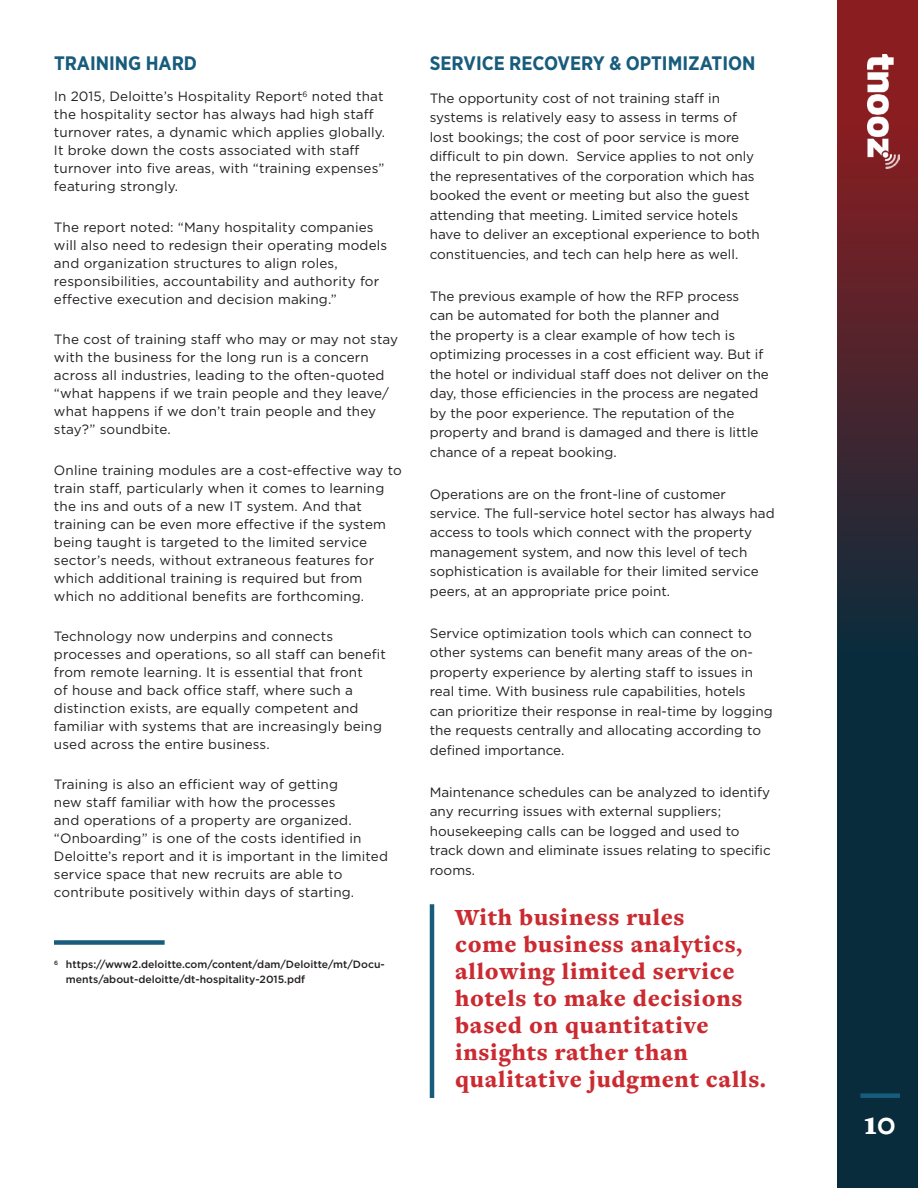
<style>
.page{position:relative;width:918px;height:1188px;background:#fff}
.page>*{position:absolute;margin:0;border:0;box-sizing:border-box;transform-origin:0 0}
.t1{font:900 33px "Freight Text Pro";color:#fff}
.t2{font:900 24px/27px "Freight Text Pro";letter-spacing:.03em;color:#ca2a30}
.t3{font:700 19.5px "Gotham Narrow";color:#185c7d}
.t4{font:13.5px/18px "Gotham";color:#231f20}
.t5{font:500 10.5px/15px "Gotham";color:#231f20}
</style>
<div class="page">
<svg style="left:838px;top:0;width:80px;height:1188px;background:#2f2733"></svg>
<img style="left:867px;top:54px;width:32px;height:115px">
<div style="left:860px;top:1093px;width:40px;height:5px;background:#185c7d"></div>
<div style="left:54px;top:940px;width:111px;height:5px;background:#185c7d"></div>
<hr style="left:430px;top:904px;width:4px;height:194px;background:#185c7d">
<h3 class="t3" style="left:54px;top:50px;width:145px">TRAINING HARD</h3>
<p class="t4" style="left:54px;top:87px;width:333px">In 2015, Deloitte’s Hospitality Report<sup>6</sup> noted that the hospitality sector has always had high staff turnover rates, a dynamic which applies globally.<br>It broke down the costs associated with staff turnover into five areas, with “training expenses” featuring strongly.</p>
<p class="t4" style="left:54px;top:218px;width:335px">The report noted: “Many hospitality companies will also need to redesign their operating models and organization structures to align roles, responsibilities, accountability and authority for effective execution and decision making.”</p>
<p class="t4" style="left:54px;top:330px;width:346px">The cost of training staff who may or may not stay with the business for the long run is a concern across all industries, leading to the often-quoted “what happens if we train people and they leave/ what happens if we don’t train people and they stay?” soundbite.</p>
<p class="t4" style="left:54px;top:460px;width:349px">Online training modules are a cost-effective way to train staff, particularly when it comes to learning the ins and outs of a new IT system. And that training can be even more effective if the system being taught is targeted to the limited service sector’s needs, without extraneous features for which additional training is required but from which no additional benefits are forthcoming.</p>
<p class="t4" style="left:54px;top:627px;width:334px">Technology now underpins and connects processes and operations, so all staff can benefit from remote learning. It is essential that front<br>of house and back office staff, where such a distinction exists, are equally competent and familiar with systems that are increasingly being used across the entire business.</p>
<p class="t4" style="left:54px;top:775px;width:336px">Training is also an efficient way of getting<br>new staff familiar with how the processes<br>and operations of a property are organized. “Onboarding” is one of the costs identified in Deloitte’s report and it is important in the limited service space that new recruits are able to contribute positively within days of starting.</p>
<p class="t5" style="left:66px;top:957px;width:320px;text-indent:-12px"><sup>6</sup> https://www2.deloitte.com/content/dam/Deloitte/mt/Docu&shy;ments/about-deloitte/dt-hospitality-2015.pdf</p>
<h3 class="t3" style="left:430px;top:50px;width:327px">SERVICE RECOVERY &amp; OPTIMIZATION</h3>
<p class="t4" style="left:430px;top:88px;width:332px;line-height:19.5px">The opportunity cost of not training staff in systems is relatively easy to assess in terms of lost bookings; the cost of poor service is more difficult to pin down. Service applies to not only the representatives of the corporation which has booked the event or meeting but also the guest attending that meeting. Limited service hotels have to deliver an exceptional experience to both constituencies, and tech can help here as well.</p>
<p class="t4" style="left:430px;top:286px;width:341px;line-height:19.5px">The previous example of how the RFP process<br>can be automated for both the planner and<br>the property is a clear example of how tech is optimizing processes in a cost efficient way. But if the hotel or individual staff does not deliver on the day, those efficiencies in the process are negated by the poor experience. The reputation of the property and brand is damaged and there is little chance of a repeat booking.</p>
<p class="t4" style="left:430px;top:484px;width:346px;line-height:19.5px">Operations are on the front-line of customer service. The full-service hotel sector has always had access to tools which connect with the property management system, and now this level of tech sophistication is available for their limited service peers, at an appropriate price point.</p>
<p class="t4" style="left:430px;top:623px;width:344px;line-height:19.5px">Service optimization tools which can connect to other systems can benefit many areas of the on&shy;property experience by alerting staff to issues in real time. With business rule capabilities, hotels can prioritize their response in real-time by logging the requests centrally and allocating according to defined importance.</p>
<p class="t4" style="left:430px;top:782px;width:343px;line-height:19.5px">Maintenance schedules can be analyzed to identify any recurring issues with external suppliers; housekeeping calls can be logged and used to track down and eliminate issues relating to specific rooms.</p>
<h2 class="t2" style="left:455px;top:904px;width:312px">With business rules<br>come business analytics, allowing limited service hotels to make decisions based on quantitative insights rather than qualitative judgment calls.</h2>
<h1 class="t1" style="left:864px;top:1101px;width:33px">10</h1>
</div>
